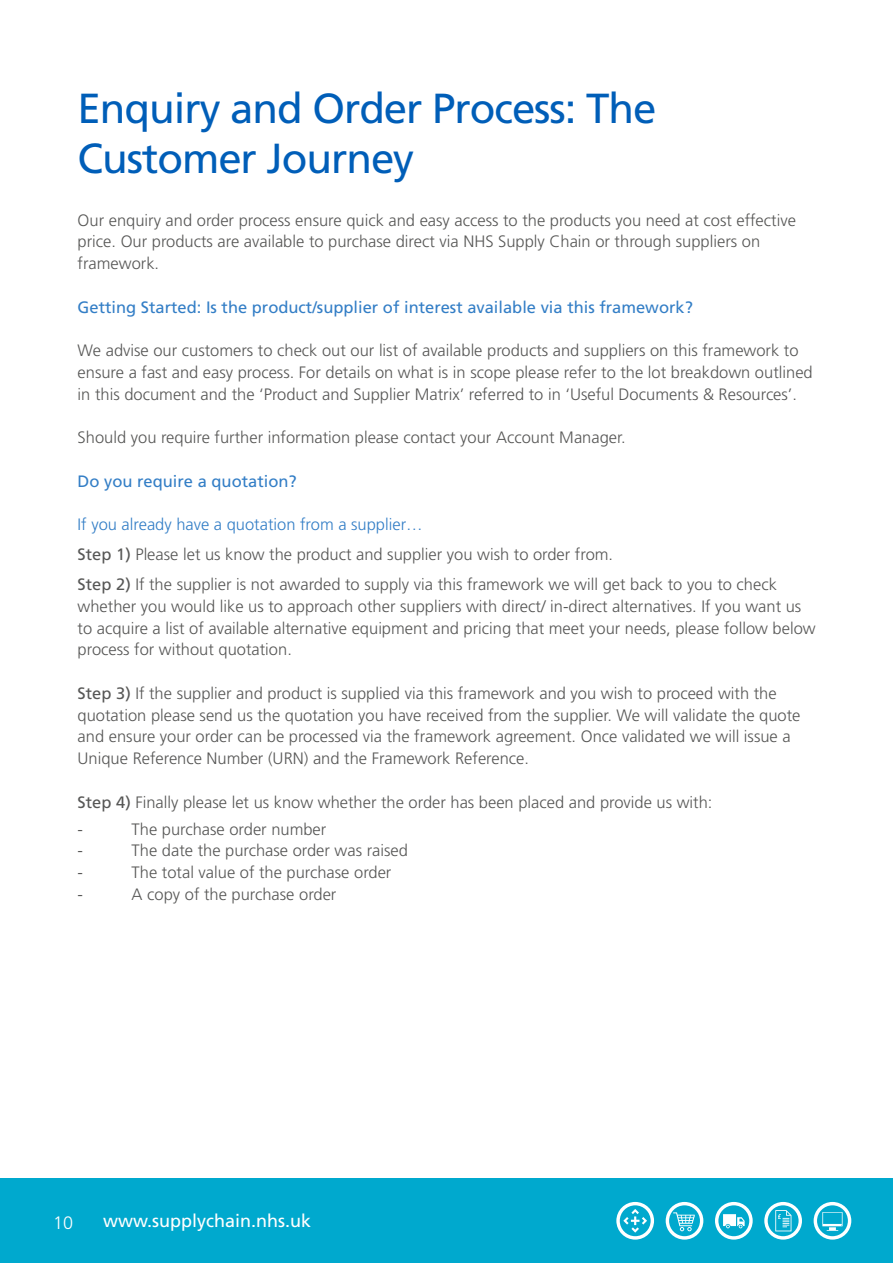
<style>
.page{position:relative;width:893px;height:1263px;background:#fff}
.page>*{position:absolute;margin:0;border:0;box-sizing:border-box;transform-origin:0 0}
.t1{font:42px/50.4px "Frutiger";letter-spacing:-.025em;color:#005eb8}
.t2{font:18px "Frutiger";color:#fff}
.t3{font:300 18px "Frutiger";color:#fff}
.t4{font:300 16.5px/21.8px "Frutiger";color:#575756}
.t5{font:16.5px "Frutiger";color:#337ec6}
.s1{color:#337ec6}
.s2{font-weight:400}
</style>
<div class="page">
<div style="left:0;top:1178px;width:893px;height:85px;background:#00a9ce"></div>
<svg style="left:814px;top:1202px;width:37px;height:37px"></svg>
<svg style="left:715px;top:1202px;width:38px;height:37px"></svg>
<svg style="left:616px;top:1202px;width:38px;height:37px"></svg>
<svg style="left:666px;top:1202px;width:37px;height:37px"></svg>
<svg style="left:764px;top:1202px;width:38px;height:37px"></svg>
<h1 class="t1" style="left:78px;top:82px;width:580px">Enquiry and Order Process: The<br>Customer Journey</h1>
<p class="t4" style="left:78px;top:209px;width:720px">Our enquiry and order process ensure quick and easy access to the products you need at cost effective price. Our products are available to purchase direct via NHS Supply Chain or through suppliers on framework.</p>
<p class="t5" style="left:78px;top:297px;width:617px">Getting Started: Is the product/supplier of interest available via this framework?</p>
<p class="t4" style="left:78px;top:339px;width:737px">We advise our customers to check out our list of available products and suppliers on this framework to ensure a fast and easy process. For details on what is in scope please refer to the lot breakdown outlined in this document and the ‘Product and Supplier Matrix’ referred to in ‘Useful Documents &amp; Resources’.</p>
<p class="t4" style="left:78px;top:426px;width:549px">Should you require further information please contact your Account Manager.</p>
<p class="t5" style="left:78px;top:471px;width:221px">Do you require a quotation?</p>
<p class="t4" style="left:78px;top:509px;width:701px;line-height:30px"><span class="s1">If you already have a quotation from a supplier…<br></span><span class="s2">Step 1)</span> Please let us know the product and supplier you wish to order from.<br><span class="s2">Step 2)</span> If the supplier is not awarded to supply via this framework we will get back to you to check</p>
<p class="t4" style="left:78px;top:595px;width:739px">whether you would like us to approach other suppliers with direct/ in-direct alternatives. If you want us to acquire a list of available alternative equipment and pricing that meet your needs, please follow below process for without quotation.</p>
<p class="t4" style="left:78px;top:682px;width:724px"><span class="s2">Step 3)</span> If the supplier and product is supplied via this framework and you wish to proceed with the quotation please send us the quotation you have received from the supplier. We will validate the quote and ensure your order can be processed via the framework agreement. Once validated we will issue a Unique Reference Number (URN) and the Framework Reference.</p>
<p class="t4" style="left:78px;top:788px;width:636px;line-height:27px"><span class="s2">Step 4)</span> Finally please let us know whether the order has been placed and provide us with: -</p>
<p class="t4" style="left:132px;top:818px;width:196px">The purchase order number</p>
<p class="t4" style="left:78px;top:840px;width:7px">-</p>
<p class="t4" style="left:132px;top:840px;width:278px">The date the purchase order was raised</p>
<p class="t4" style="left:78px;top:861px;width:7px">-</p>
<p class="t4" style="left:132px;top:861px;width:261px">The total value of the purchase order</p>
<p class="t4" style="left:78px;top:883px;width:7px">-</p>
<p class="t4" style="left:132px;top:883px;width:206px">A copy of the purchase order</p>
<p class="t3" style="left:53px;top:1212px;width:22px">10</p>
<p class="t2" style="left:103px;top:1210px;width:210px">www.supplychain.nhs.uk</p>
</div>
